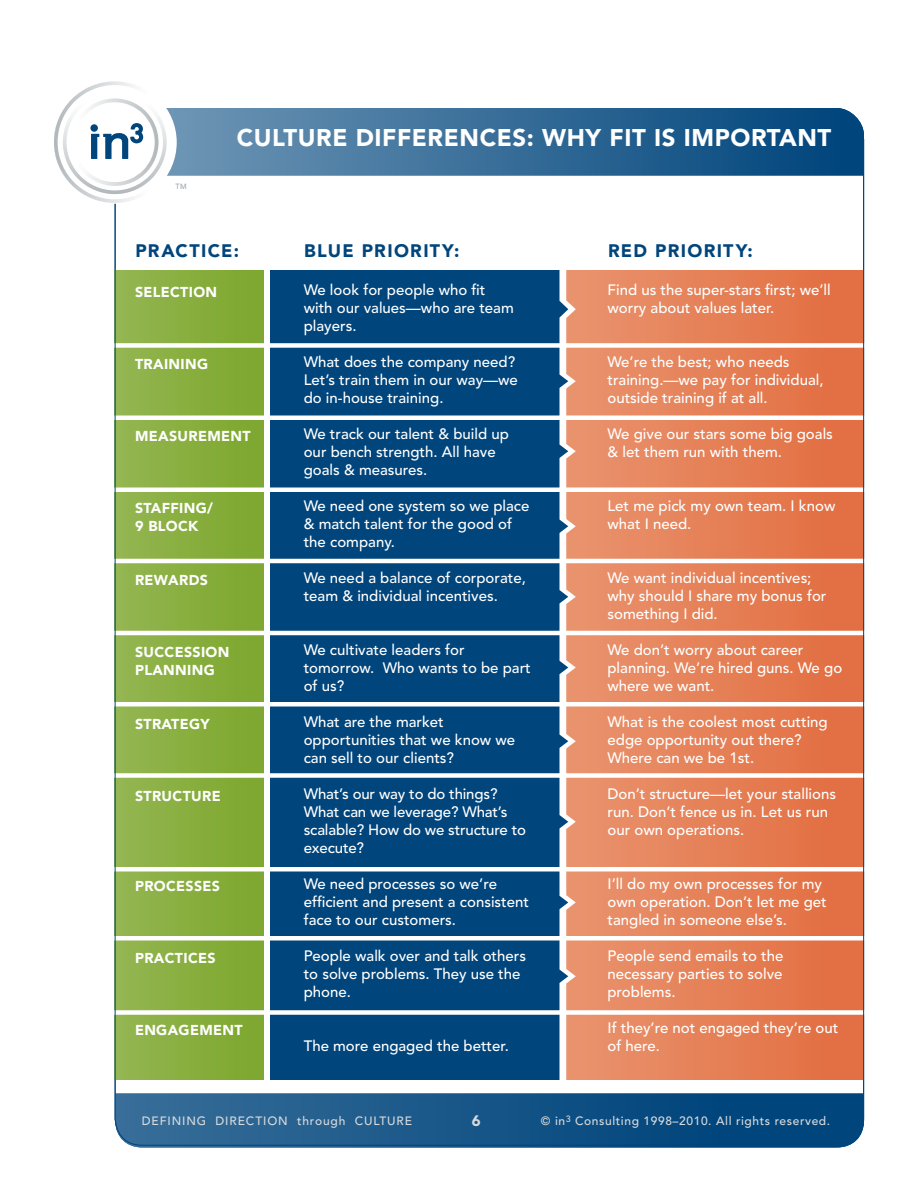
<style>
.page{position:relative;width:918px;height:1188px;background:#fff}
.page>*{position:absolute;margin:0;border:0;box-sizing:border-box;transform-origin:0 0}
.t1{font:900 24px "Avenir";letter-spacing:.025em;color:#fff}
.t2{font:900 18px "Avenir";color:#00457c}
.t3{font:500 15px/18px "Avenir";color:#fff}
.t4{font:900 15px "Avenir";color:#d8dbdd}
.t5{font:900 14.25px/18px "Avenir";letter-spacing:.025em;color:#fff}
.t6{font:500 12px "Avenir";letter-spacing:.05em;color:#d8dbdd}
.t7{font:500 12px "Avenir";letter-spacing:.075em;color:#d8dbdd}
.t8{font:7.35px "Avenir";color:#b0b7bb}
</style>
<div class="page">
<div style="left:115px;top:270px;width:148px;height:810px;background:linear-gradient(to right,#95b653,#7da72e)"></div>
<svg style="left:115px;top:1094px;width:749px;height:54px;background:#195788"></svg>
<div style="left:270px;top:270px;width:296px;height:810px;background:#00457c"></div>
<svg style="left:566px;top:270px;width:296px;height:810px;background:#e58259"></svg>
<div style="left:103px;top:343px;width:772px;height:5px;background:#fff"></div>
<hr style="left:103px;top:416px;width:772px;height:4px;background:#fff">
<hr style="left:103px;top:488px;width:772px;height:4px;background:#fff">
<hr style="left:103px;top:559px;width:772px;height:4px;background:#fff">
<hr style="left:103px;top:631px;width:772px;height:4px;background:#fff">
<hr style="left:103px;top:702px;width:772px;height:4px;background:#fff">
<div style="left:103px;top:773px;width:772px;height:5px;background:#fff"></div>
<div style="left:103px;top:867px;width:772px;height:5px;background:#fff"></div>
<hr style="left:103px;top:936px;width:772px;height:4px;background:#fff">
<div style="left:103px;top:1010px;width:772px;height:5px;background:#fff"></div>
<svg style="left:176px;top:108px;width:688px;height:68px;background:#366c97"></svg>
<svg style="left:54px;top:81px;width:122px;height:122px"></svg>
<div style="left:90px;top:124px;width:8px;height:8px;background:#00457c;border-radius:50%"></div>
<p class="t8" style="left:176px;top:182px;width:13px">TM</p>
<h1 class="t1" style="left:237px;top:124px;width:596px">CULTURE DIFFERENCES: WHY FIT IS IMPORTANT</h1>
<p class="t2" style="left:136px;top:239px;width:26px">PRACTICE</p>
<p class="t2" style="left:234px;top:239px;width:7px">:</p>
<p class="t2" style="left:304px;top:239px;width:26px">BLUE</p>
<p class="t2" style="left:362px;top:239px;width:25px">PRIORITY</p>
<p class="t2" style="left:454px;top:239px;width:7px">:</p>
<p class="t2" style="left:608px;top:239px;width:14px">RED</p>
<p class="t2" style="left:655px;top:239px;width:13px">PRIORITY</p>
<p class="t2" style="left:748px;top:239px;width:7px">:</p>
<p class="t3" style="left:304px;top:281px;width:212px">We look for people who fit with our values—who are team players.</p>
<p class="t3" style="left:304px;top:353px;width:216px">What does the company need?<br>Let’s train them in our way—we do in-house training.</p>
<p class="t3" style="left:304px;top:425px;width:207px">We track our talent &amp; build up our bench strength. All have goals &amp; measures.</p>
<p class="t3" style="left:304px;top:497px;width:227px">We need one system so we place &amp; match talent for the good of the company.</p>
<p class="t3" style="left:304px;top:569px;width:224px">We need a balance of corporate, team &amp; individual incentives.</p>
<p class="t3" style="left:608px;top:281px;width:225px">Find us the super-stars first; we’ll worry about values later.</p>
<p class="t3" style="left:608px;top:353px;width:218px">We’re the best; who needs training.—we pay for individual, outside training if at all.</p>
<p class="t3" style="left:608px;top:425px;width:227px">We give our stars some big goals &amp; let them run with them.</p>
<p class="t5" style="left:135px;top:283px;width:84px">SELECTION</p>
<p class="t5" style="left:135px;top:355px;width:75px">TRAINING</p>
<p class="t5" style="left:135px;top:427px;width:117px">MEASUREMENT</p>
<p class="t3" style="left:608px;top:497px;width:229px">Let me pick my own team. I know what I need.</p>
<p class="t5" style="left:135px;top:499px;width:80px">STAFFING/<br>9 BLOCK</p>
<p class="t3" style="left:608px;top:569px;width:220px">We want individual incentives; why should I share my bonus for something I did.</p>
<p class="t3" style="left:608px;top:641px;width:236px">We don’t worry about career planning. We’re hired guns. We go where we want.</p>
<p class="t3" style="left:608px;top:713px;width:222px">What is the coolest most cutting edge opportunity out there?<br>Where can we be 1st.</p>
<p class="t3" style="left:608px;top:785px;width:230px">Don’t structure—let your stallions run. Don’t fence us in. Let us run our own operations.</p>
<p class="t3" style="left:608px;top:875px;width:221px">I ’ll do my own processes for my own operation. Don’t let me get tangled in someone else’s.</p>
<p class="t3" style="left:608px;top:947px;width:177px;text-align:justify">People send emails to the necessary parties to solve problems.</p>
<p class="t3" style="left:608px;top:1019px;width:232px">If they’re not engaged they’re out of here.</p>
<p class="t5" style="left:135px;top:571px;width:75px">REWARDS</p>
<p class="t3" style="left:304px;top:641px;width:229px">We cultivate leaders for tomorrow. Who wants to be part of us?</p>
<p class="t3" style="left:304px;top:713px;width:213px">What are the market opportunities that we know we can sell to our clients?</p>
<p class="t3" style="left:304px;top:785px;width:224px">What’s our way to do things?<br>What can we leverage? What’s scalable? How do we structure to execute?</p>
<p class="t3" style="left:304px;top:875px;width:227px">We need processes so we’re efficient and present a consistent face to our customers.</p>
<p class="t3" style="left:304px;top:947px;width:224px">People walk over and talk others to solve problems. They use the phone.</p>
<p class="t3" style="left:304px;top:1037px;width:207px">The more engaged the better.</p>
<p class="t5" style="left:135px;top:643px;width:96px">SUCCESSION<br>PLANNING</p>
<p class="t5" style="left:135px;top:715px;width:76px">STRATEGY</p>
<p class="t5" style="left:135px;top:787px;width:87px">STRUCTURE</p>
<p class="t5" style="left:135px;top:877px;width:87px">PROCESSES</p>
<p class="t5" style="left:135px;top:949px;width:82px">PRACTICES</p>
<p class="t5" style="left:135px;top:1021px;width:109px">ENGAGEMENT</p>
<p class="t7" style="left:142px;top:1114px;width:272px">Defining direction through culture</p>
<p class="t4" style="left:472px;top:1112px;width:10px">6</p>
<p class="t6" style="left:541px;top:1114px;width:291px">© in<sup>3</sup> Consulting 1998–2010. All rights reserved.</p>
</div>
